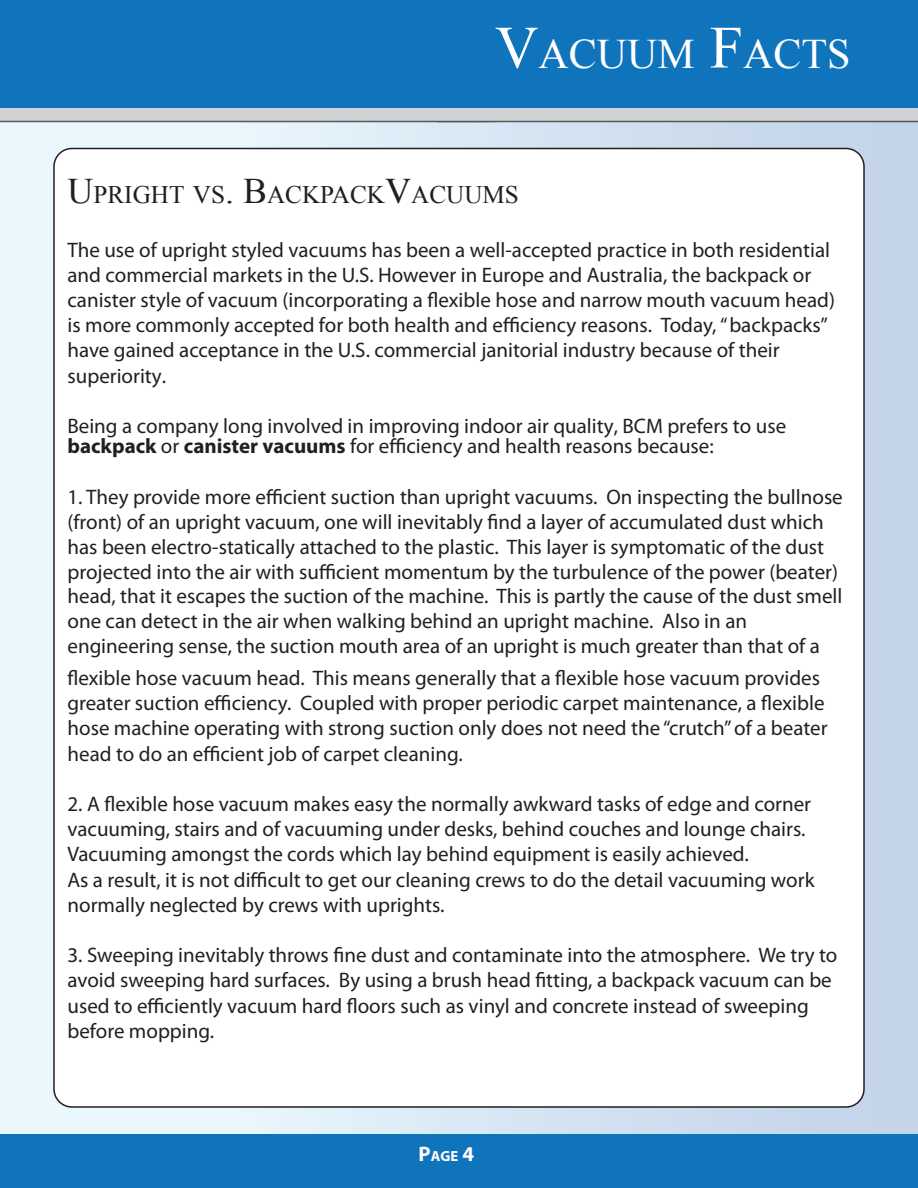
<style>
.page{position:relative;width:918px;height:1188px;background:#fff}
.page>*{position:absolute;margin:0;border:0;box-sizing:border-box;transform-origin:0 0}
.t1{font:42px "Times New Roman";color:#fff}
.t2{font:25.2px "Times New Roman";color:#231f20}
.t3{font:21px/25.2px "Myriad Pro";color:#231f20}
.t4{font:700 14.7px "Myriad Pro";color:#fff}
.s1{font-size:60px}
.s2{font-size:36px}
.s3{font-weight:700}
.s4{font-size:21px}
</style>
<div class="page">
<div style="left:0;top:0;width:918px;height:1188px;background:linear-gradient(to right,#f0fcff,#c0d1e6)"></div>
<svg style="left:0;top:108px;width:918px;height:14px;background:#cacbcd"></svg>
<hr style="left:437px;top:121px;width:481px;height:1px;background:#57585a">
<div style="left:0;top:0;width:918px;height:108px;background:#1074bc"></div>
<div style="left:54px;top:148px;width:810px;height:959px;background:#fff;border-radius:18px"></div>
<div style="left:0;top:1134px;width:918px;height:54px;background:#1074bc"></div>
<h1 class="t1" style="left:495px;top:28px;width:357px"><span class="s1">V</span>ACUUM <span class="s1">F</span>ACTS</h1>
<p class="t2" style="left:68px;top:179px;width:453px"><span class="s2">U</span>PRIGHT VS<span class="s2">. B</span>ACKPACK<span class="s2">V</span>ACUUMS</p>
<p class="t3" style="left:67px;top:239px;width:769px">The use of upright styled vacuums has been a well-accepted practice in both residential and commercial markets in the U.S. However in Europe and Australia, the backpack or canister style of vacuum (incorporating a flexible hose and narrow mouth vacuum head) is more commonly accepted for both health and efficiency reasons. Today, “backpacks” have gained acceptance in the U.S. commercial janitorial industry because of their superiority.</p>
<p class="t3" style="left:67px;top:417px;width:720px;line-height:20.5px">Being a company long involved in improving indoor air quality, BCM prefers to use <span class="s3">backpack</span> or <span class="s3">canister vacuums</span> for efficiency and health reasons because:</p>
<p class="t3" style="left:68px;top:486px;width:777px">1. They provide more efficient suction than upright vacuums. On inspecting the bullnose (front) of an upright vacuum, one will inevitably find a layer of accumulated dust which has been electro-statically attached to the plastic. This layer is symptomatic of the dust projected into the air with sufficient momentum by the turbulence of the power (beater) head, that it escapes the suction of the machine. This is partly the cause of the dust smell one can detect in the air when walking behind an upright machine. Also in an engineering sense, the suction mouth area of an upright is much greater than that of a</p>
<p class="t3" style="left:68px;top:667px;width:762px">flexible hose vacuum head. This means generally that a flexible hose vacuum provides greater suction efficiency. Coupled with proper periodic carpet maintenance, a flexible hose machine operating with strong suction only does not need the “crutch” of a beater head to do an efficient job of carpet cleaning.</p>
<p class="t3" style="left:68px;top:793px;width:749px">2. A flexible hose vacuum makes easy the normally awkward tasks of edge and corner vacuuming, stairs and of vacuuming under desks, behind couches and lounge chairs.<br>Vacuuming amongst the cords which lay behind equipment is easily achieved.<br>As a result, it is not difficult to get our cleaning crews to do the detail vacuuming work normally neglected by crews with uprights.</p>
<p class="t3" style="left:68px;top:944px;width:771px">3. Sweeping inevitably throws fine dust and contaminate into the atmosphere. We try to avoid sweeping hard surfaces. By using a brush head fitting, a backpack vacuum can be used to efficiently vacuum hard floors such as vinyl and concrete instead of sweeping before mopping.</p>
<p class="t4" style="left:418px;top:1151px;width:57px"><span class="s4">P</span>AGE <span class="s4">4</span></p>
</div>
